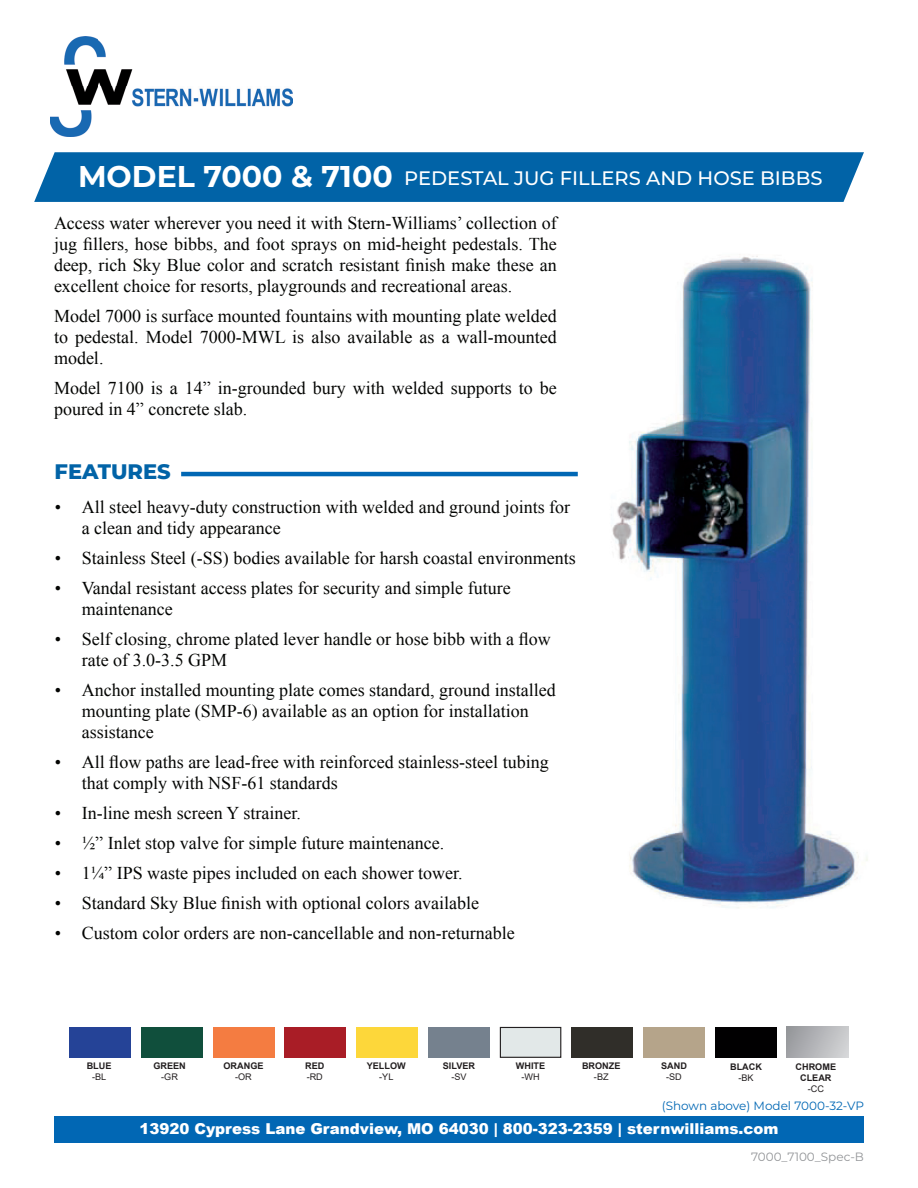
<style>
.page{position:relative;width:918px;height:1188px;background:#fff}
.page>*{position:absolute;margin:0;border:0;box-sizing:border-box;transform-origin:0 0}
.t1{font:800 21px "Montserrat";color:#0163a7}
.t2{font:500 19.5px "Montserrat";color:#fff}
.t3{font:18px/21px "Times New Roman";color:#040503}
.t4{font:900 15px "Arial";color:#fff}
.t5{font:12px "Montserrat";color:#0167b4}
.t6{font:12px "Montserrat";color:#939598}
.t7{font:700 9.15px/10.9px "Arial";color:#231f20;text-align:center}
.t8{font:9.15px "Arial";color:#231f20}
.s1{font-weight:700;font-size:30px}
</style>
<div class="page">
<div style="left:54px;top:1116px;width:810px;height:27px;background:#0167b4"></div>
<img style="left:50px;top:36px;width:243px;height:100px">
<div style="left:34px;top:152px;width:830px;height:50px;background:#0163a7"></div>
<hr style="left:181px;top:472px;width:397px;height:4px;background:#0167b4">
<img style="left:612px;top:256px;width:256px;height:652px">
<div style="left:69px;top:1027px;width:62px;height:31px;background:#254397"></div>
<div style="left:715px;top:1027px;width:62px;height:31px;background:#010001"></div>
<div style="left:787px;top:1027px;width:61px;height:31px;background:linear-gradient(to right,#9a9b9f,#d1d1d3)"></div>
<div style="left:643px;top:1027px;width:62px;height:31px;background:#b5a48a"></div>
<div style="left:572px;top:1027px;width:61px;height:31px;background:#302e29"></div>
<div style="left:500px;top:1027px;width:61px;height:30px;background:#e2e8e8"></div>
<div style="left:500px;top:1027px;width:61px;height:31px;border:1px solid #231f20"></div>
<div style="left:428px;top:1027px;width:62px;height:31px;background:#75818e"></div>
<div style="left:285px;top:1027px;width:61px;height:31px;background:#a91d26"></div>
<div style="left:356px;top:1027px;width:62px;height:31px;background:#fdd73a"></div>
<div style="left:213px;top:1027px;width:62px;height:31px;background:#f47c41"></div>
<div style="left:141px;top:1027px;width:62px;height:31px;background:#104f3c"></div>
<p class="t2" style="left:78px;top:164px;width:746px"><span class="s1">MODEL 7000 &amp; 7100</span> PEDESTAL JUG FILLERS AND HOSE BIBBS</p>
<p class="t3" style="left:54px;top:212px;width:504px;text-align:justify">Access water wherever you need it with Stern-Williams’ collection of jug fillers, hose bibbs, and foot sprays on mid-height pedestals. The deep, rich Sky Blue color and scratch resistant finish make these an excellent choice for resorts, playgrounds and recreational areas.</p>
<p class="t3" style="left:54px;top:305px;width:504px;text-align:justify">Model 7000 is surface mounted fountains with mounting plate welded to pedestal. Model 7000-MWL is also available as a wall-mounted model.</p>
<p class="t3" style="left:54px;top:377px;width:504px">Model 7100 is a 14” in-grounded bury with welded supports to be poured in 4” concrete slab.</p>
<p class="t1" style="left:55px;top:457px;width:118px">FEATURES</p>
<p class="t3" style="left:82px;top:496px;width:490px;text-indent:-27px">• All steel heavy-duty construction with welded and ground joints for a clean and tidy appearance</p>
<p class="t3" style="left:55px;top:547px;width:522px">• Stainless Steel (-SS) bodies available for harsh coastal environments</p>
<p class="t3" style="left:82px;top:577px;width:430px;text-indent:-27px">• Vandal resistant access plates for security and simple future maintenance</p>
<p class="t3" style="left:82px;top:628px;width:470px;text-indent:-27px">• Self closing, chrome plated lever handle or hose bibb with a flow rate of 3.0-3.5 GPM</p>
<p class="t3" style="left:82px;top:679px;width:475px;text-indent:-27px">• Anchor installed mounting plate comes standard, ground installed mounting plate (SMP-6) available as an option for installation assistance</p>
<p class="t3" style="left:82px;top:751px;width:468px;text-indent:-27px">• All flow paths are lead-free with reinforced stainless-steel tubing that comply with NSF-61 standards</p>
<p class="t3" style="left:55px;top:802px;width:248px">• In-line mesh screen Y strainer.</p>
<p class="t3" style="left:55px;top:832px;width:391px">• ½” Inlet stop valve for simple future maintenance.</p>
<p class="t3" style="left:55px;top:862px;width:409px">• 1¼” IPS waste pipes included on each shower tower.</p>
<p class="t3" style="left:55px;top:892px;width:426px">• Standard Sky Blue finish with optional colors available</p>
<p class="t3" style="left:55px;top:922px;width:461px">• Custom color orders are non-cancellable and non-returnable</p>
<p class="t7" style="left:87px;top:1060px;width:26px">BLUE</p>
<p class="t8" style="left:92px;top:1070px;width:16px">-BL</p>
<p class="t7" style="left:153px;top:1060px;width:34px">GREEN</p>
<p class="t8" style="left:161px;top:1070px;width:18px">-GR</p>
<p class="t7" style="left:224px;top:1060px;width:42px">ORANGE</p>
<p class="t8" style="left:235px;top:1070px;width:18px">-OR</p>
<p class="t7" style="left:305px;top:1060px;width:21px">RED</p>
<p class="t8" style="left:307px;top:1070px;width:18px">-RD</p>
<p class="t7" style="left:367px;top:1060px;width:41px">YELLOW</p>
<p class="t8" style="left:379px;top:1070px;width:16px">-YL</p>
<p class="t7" style="left:443px;top:1060px;width:34px">SILVER</p>
<p class="t8" style="left:451px;top:1070px;width:17px">-SV</p>
<p class="t7" style="left:516px;top:1060px;width:31px">WHITE</p>
<p class="t8" style="left:521px;top:1070px;width:20px">-WH</p>
<p class="t7" style="left:582px;top:1060px;width:40px">BRONZE</p>
<p class="t8" style="left:594px;top:1070px;width:16px">-BZ</p>
<p class="t7" style="left:661px;top:1060px;width:27px">SAND</p>
<p class="t8" style="left:666px;top:1070px;width:17px">-SD</p>
<p class="t7" style="left:730px;top:1062px;width:33px">BLACK</p>
<p class="t8" style="left:738px;top:1072px;width:17px">-BK</p>
<p class="t7" style="left:796px;top:1062px;width:42px">CHROME<br>CLEAR</p>
<p class="t8" style="left:808px;top:1083px;width:18px">-CC</p>
<p class="t5" style="left:662px;top:1097px;width:204px">(Shown above) Model 7000-32-VP</p>
<p class="t4" style="left:139px;top:1118px;width:641px">13920 Cypress Lane Grandview, MO 64030 | 800-323-2359 | sternwilliams.com</p>
<p class="t6" style="left:751px;top:1148px;width:114px">7000_7100_Spec-B</p>
</div>
